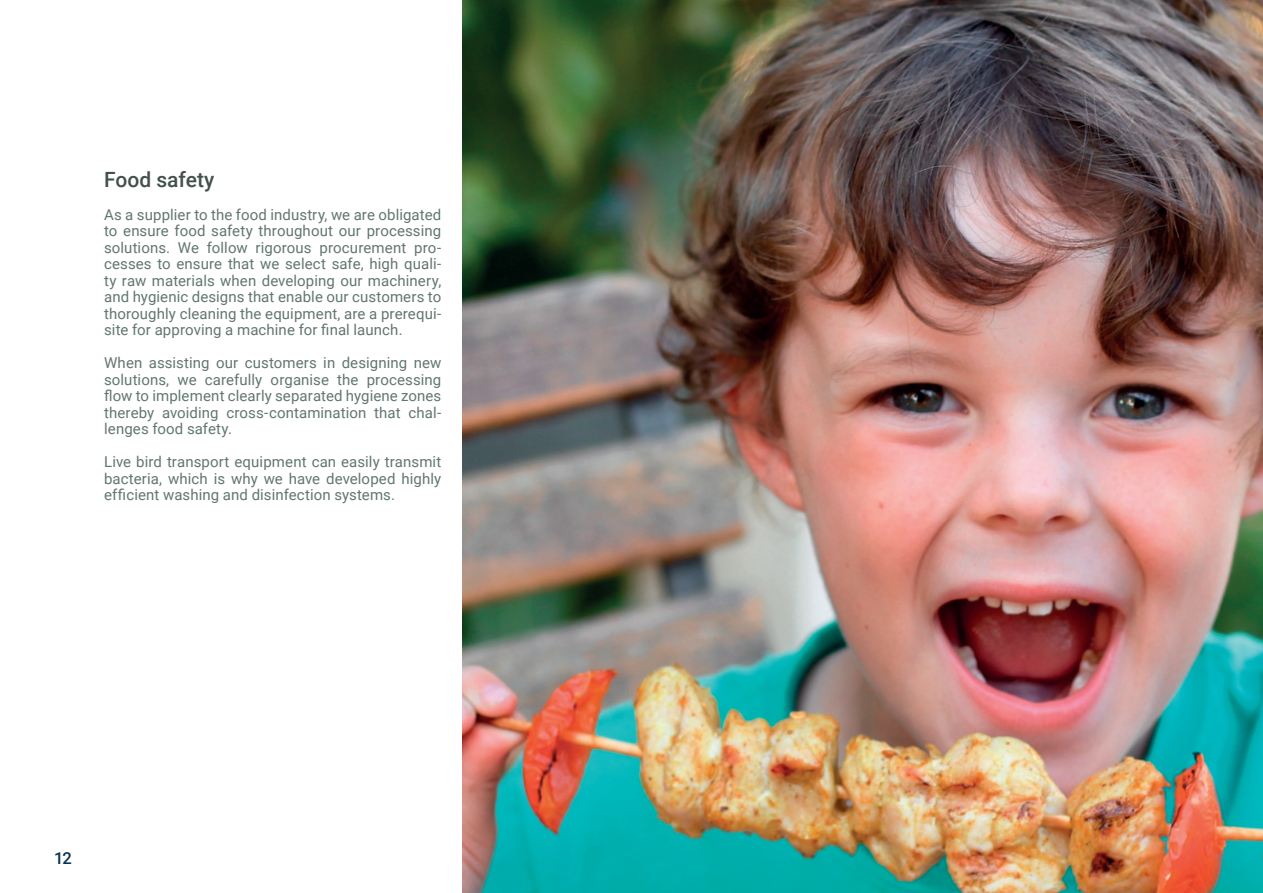
<style>
.page{position:relative;width:1263px;height:893px;background:#fff}
.page>*{position:absolute;margin:0;border:0;box-sizing:border-box;transform-origin:0 0}
.t1{font:500 21px "Roboto";color:#43504d}
.t2{font:500 16.5px "Roboto";color:#093152}
.t3{font:15px/16.5px "Roboto";letter-spacing:.005em;color:#627671;text-align:justify}
</style>
<div class="page">
<img style="left:463px;top:0;width:800px;height:893px">
<h1 class="t1" style="left:104px;top:164px;width:112px">Food safety</h1>
<p class="t3" style="left:104px;top:205px;width:339px">As a supplier to the food industry, we are obligated to ensure food safety throughout our processing solutions. We follow rigorous procurement pro&shy;cesses to ensure that we select safe, high quali&shy;ty raw materials when developing our machinery, and hygienic designs that enable our customers to thoroughly cleaning the equipment, are a prerequi&shy;site for approving a machine for final launch.</p>
<p class="t3" style="left:104px;top:354px;width:339px">When assisting our customers in designing new solutions, we carefully organise the processing flow to implement clearly separated hygiene zones thereby avoiding cross-contamination that chal&shy;lenges food safety.</p>
<p class="t3" style="left:104px;top:453px;width:339px">Live bird transport equipment can easily transmit bacteria, which is why we have developed highly efficient washing and disinfection systems.</p>
<p class="t2" style="left:54px;top:847px;width:19px">12</p>
</div>
